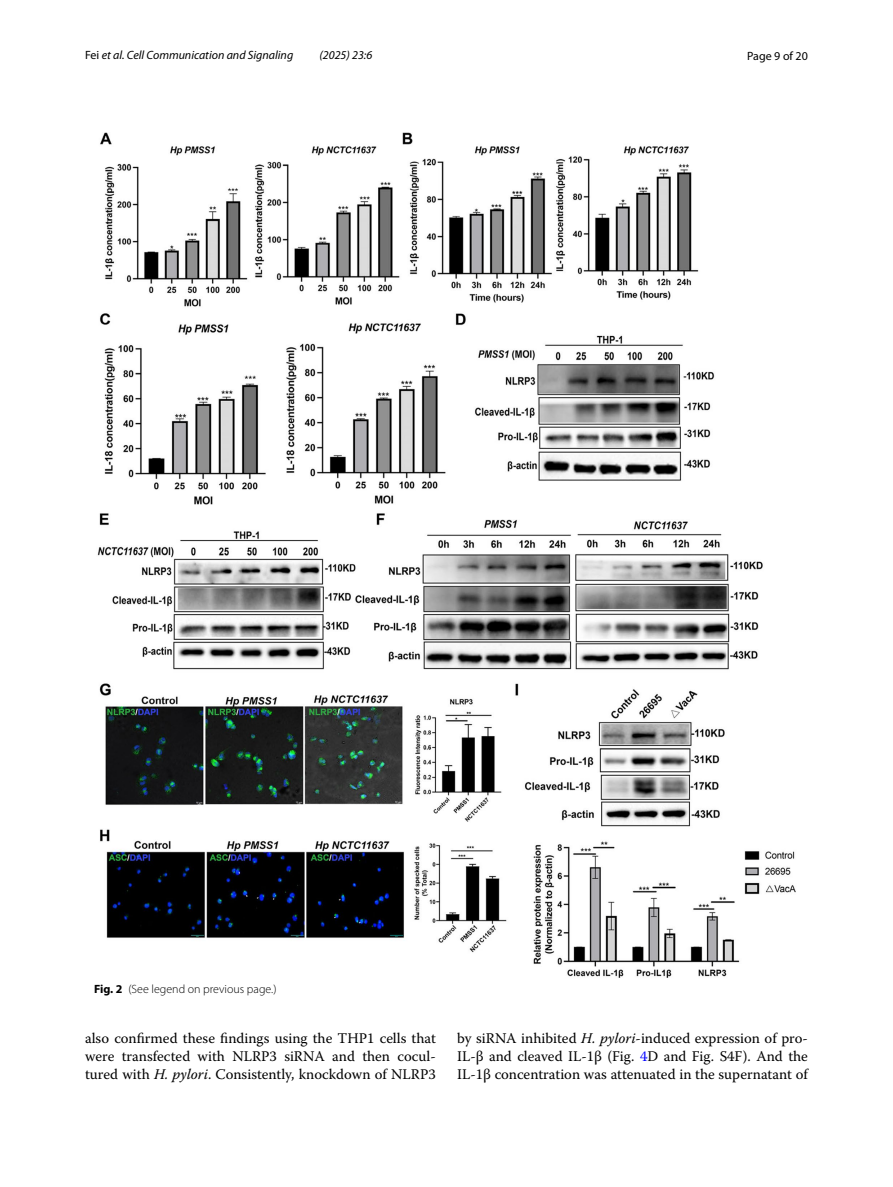
<style>
.page{position:relative;width:893px;height:1187px;background:#fff}
.page>*{position:absolute;margin:0;border:0;box-sizing:border-box;transform-origin:0 0}
.t1{font:14.7px/18px "Warnock Pro";color:#000;text-align:justify}
.t2{font:italic 12px "Myriad Pro";color:#000}
.t3{font:300 12px "Myriad Pro";color:#000}
.t4{font:12px "Myriad Pro";color:#000}
.s1{font-style:normal}
.s2{font-weight:700}
.s3{font-style:italic}
.s4{color:#00f}
</style>
<div class="page">
<img style="left:97px;top:133px;width:699px;height:844px">
<p class="t2" style="left:85px;top:48px;width:210px"><span class="s1">Fei</span> et al. Cell Communication and Signaling</p>
<p class="t2" style="left:320px;top:48px;width:54px">(2025) 23:6</p>
<p class="t4" style="left:747px;top:48px;width:62px">Page 9 of 20</p>
<p class="t3" style="left:94px;top:982px;width:184px"><span class="s2">Fig. 2</span> (See legend on previous page.)</p>
<p class="t1" style="left:85px;top:1028px;width:352px">also confirmed these findings using the THP1 cells that were transfected with NLRP3 siRNA and then cocul&shy;tured with <span class="s3">H. pylori</span>. Consistently, knockdown of NLRP3</p>
<p class="t1" style="left:457px;top:1028px;width:352px">by siRNA inhibited <span class="s3">H. pylori</span>-induced expression of pro-IL-β and cleaved IL-1β (Fig. <span class="s4">4</span>D and Fig. S4F). And the IL-1β concentration was attenuated in the supernatant of</p>
</div>
